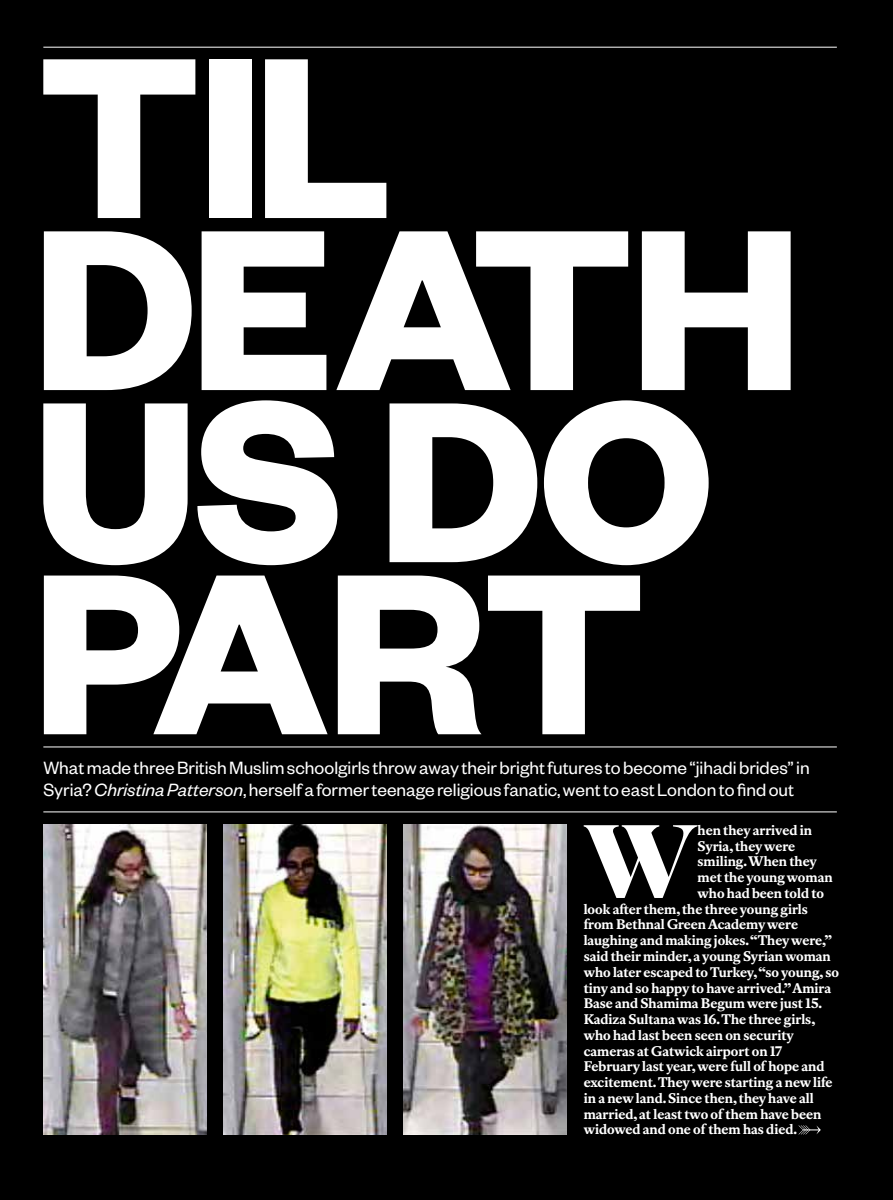
<style>
.page{position:relative;width:893px;height:1200px;background:#fff}
.page>*{position:absolute;margin:0;border:0;box-sizing:border-box;transform-origin:0 0}
.t1{font:700 251.7px "Founders Grotesk";letter-spacing:-.02em;color:#fff}
.t2{font:800 103.8px "Sunday Hairline";color:#fff}
.t3{font:19.5px/22.5px "Founders Grotesk";color:#fff}
.t4{font:700 13.8px "Sunday Text";color:#fff}
.s1{font-style:italic}
</style>
<div class="page">
<div style="left:0;top:0;width:893px;height:1199px;background:#000"></div>
<img style="left:404px;top:824px;width:163px;height:310px">
<img style="left:223px;top:824px;width:164px;height:310px">
<img style="left:43px;top:824px;width:163px;height:310px">
<hr style="left:43px;top:811px;width:794px;height:1px;background:#fff">
<hr style="left:43px;top:746px;width:794px;height:1px;background:#fff">
<hr style="left:43px;top:47px;width:794px;height:1px;background:#fff">
<svg style="left:798px;top:1125px;width:23px;height:9px"></svg>
<h1 class="t1" style="left:37px;top:-23px;width:357px">TIL</h1>
<h1 class="t1" style="left:32px;top:149px;width:772px">DEATH</h1>
<h1 class="t1" style="left:32px;top:321px;width:683px">US DO</h1>
<h1 class="t1" style="left:32px;top:493px;width:542px">PART</h1>
<h3 class="t3" style="left:43px;top:754px;width:768px">What made three British Muslim schoolgirls throw away their bright futures to become “jihadi brides” in<br>Syria? <span class="s1">Christina Patterson</span>, herself a former teenage religious fanatic, went to east London to find out</h3>
<h2 class="t2" style="left:585px;top:792px;width:110px">W</h2>
<p class="t4" style="left:697px;top:821px;width:116px">hen they arrived in</p>
<p class="t4" style="left:697px;top:836px;width:99px">Syria, they were</p>
<p class="t4" style="left:697px;top:852px;width:121px">smiling. When they</p>
<p class="t4" style="left:697px;top:868px;width:137px">met the young woman</p>
<p class="t4" style="left:697px;top:884px;width:128px">who had been told to</p>
<p class="t4" style="left:584px;top:899px;width:226px">look after them, the three young girls</p>
<p class="t4" style="left:584px;top:915px;width:216px">from Bethnal Green Academy were</p>
<p class="t4" style="left:584px;top:931px;width:250px">laughing and making jokes. “They were,”</p>
<p class="t4" style="left:584px;top:947px;width:249px">said their minder, a young Syrian woman</p>
<p class="t4" style="left:584px;top:962px;width:257px">who later escaped to Turkey, “so young, so</p>
<p class="t4" style="left:584px;top:978px;width:249px">tiny and so happy to have arrived.” Amira</p>
<p class="t4" style="left:584px;top:994px;width:240px">Base and Shamima Begum were just 15.</p>
<p class="t4" style="left:584px;top:1010px;width:233px">Kadiza Sultana was 16. The three girls,</p>
<p class="t4" style="left:584px;top:1025px;width:212px">who had last been seen on security</p>
<p class="t4" style="left:584px;top:1041px;width:200px">cameras at Gatwick airport on 17</p>
<p class="t4" style="left:584px;top:1057px;width:242px">February last year, were full of hope and</p>
<p class="t4" style="left:584px;top:1073px;width:250px">excitement. They were starting a new life</p>
<p class="t4" style="left:584px;top:1088px;width:232px">in a new land. Since then, they have all</p>
<p class="t4" style="left:584px;top:1104px;width:239px">married, at least two of them have been</p>
<p class="t4" style="left:584px;top:1120px;width:215px">widowed and one of them has died.</p>
</div>
